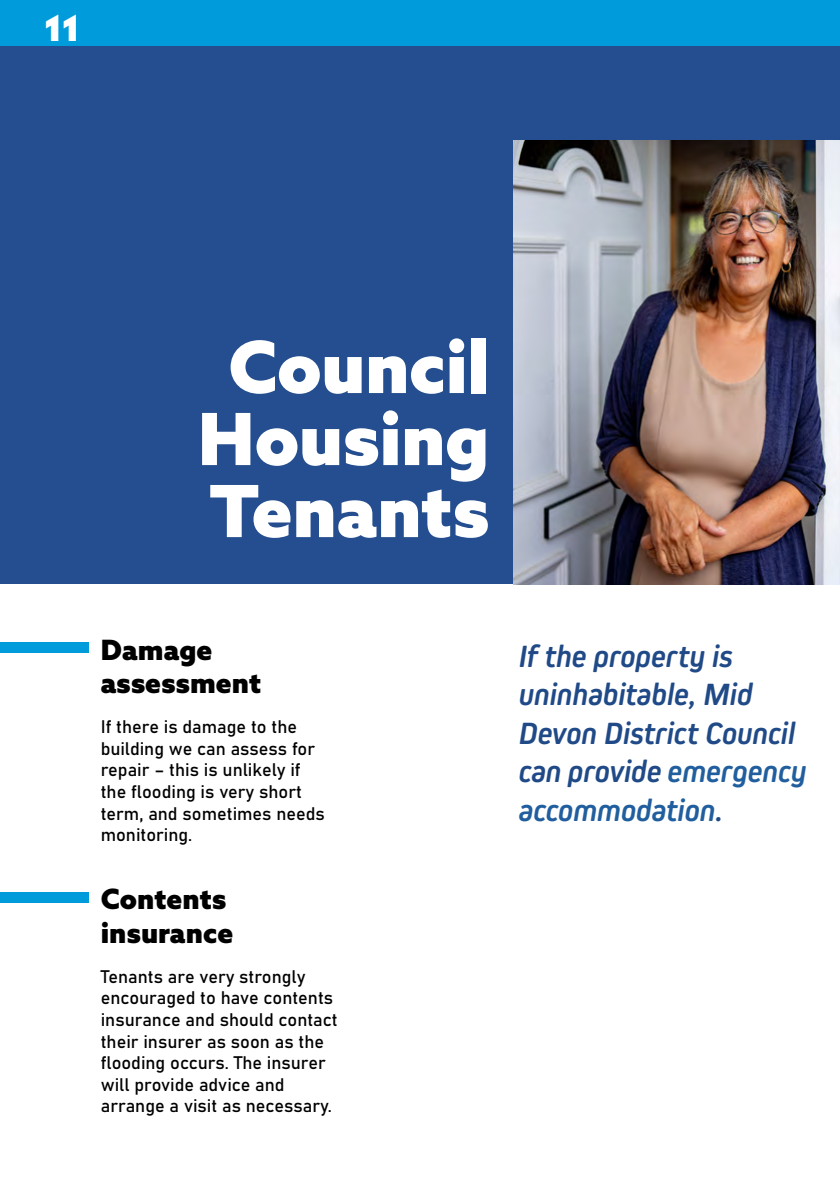
<style>
.page{position:relative;width:840px;height:1191px;background:#fff}
.page>*{position:absolute;margin:0;border:0;box-sizing:border-box;transform-origin:0 0}
.Header_-_Align_Right{font:900 72px/72px "Azo Sans";letter-spacing:-.005em;color:#fff;text-align:center}
.Header_-_Align_Right-2{font:900 36px "Azo Sans";color:#fff}
.Pull_Text{font:italic 700 32px/38.4px "Kiro";letter-spacing:-.005em;color:#204a87}
.Header_-_Align_Right-3{font:900 28px "Azo Sans";letter-spacing:.005em;color:#000}
.Pull_Text-2{font:18px/21.6px "Bahnschrift";color:#000}
.s1{color:#215e9e}
</style>
<div class="page">
<div style="left:0;top:24px;width:839px;height:560px;background:#244e8f"></div>
<div style="left:0;top:642px;width:88px;height:11px;background:#009bda"></div>
<div style="left:0;top:892px;width:88px;height:10px;background:#009bda"></div>
<img style="left:513px;top:141px;width:326px;height:443px">
<div style="left:0;top:0;width:839px;height:45px;background:#009bda"></div>
<p class="Header_-_Align_Right-2" style="left:44px;top:4px;width:38px">11</p>
<p class="Header_-_Align_Right" style="left:198px;top:329px;width:292px">Council<br>Housing</p>
<p class="Header_-_Align_Right" style="left:210px;top:473px;width:281px">Tenants</p>
<p class="Header_-_Align_Right-3" style="left:101px;top:631px;width:113px">Damage</p>
<p class="Header_-_Align_Right-3" style="left:101px;top:665px;width:162px">assessment</p>
<p class="Pull_Text-2" style="left:101px;top:714px;width:225px">If there is damage to the building we can assess for repair – this is unlikely if the flooding is very short term, and sometimes needs monitoring.</p>
<p class="Header_-_Align_Right-3" style="left:101px;top:880px;width:127px">Contents</p>
<p class="Header_-_Align_Right-3" style="left:101px;top:914px;width:134px">insurance</p>
<p class="Pull_Text-2" style="left:101px;top:964px;width:238px">Tenants are very strongly encouraged to have contents insurance and should contact their insurer as soon as the flooding occurs. The insurer will provide advice and arrange a visit as necessary.</p>
<p class="Pull_Text" style="left:518px;top:637px;width:289px">If the property is uninhabitable, Mid<br>Devon District Council can provide <span class="s1">emergency accommodation</span>.</p>
</div>
